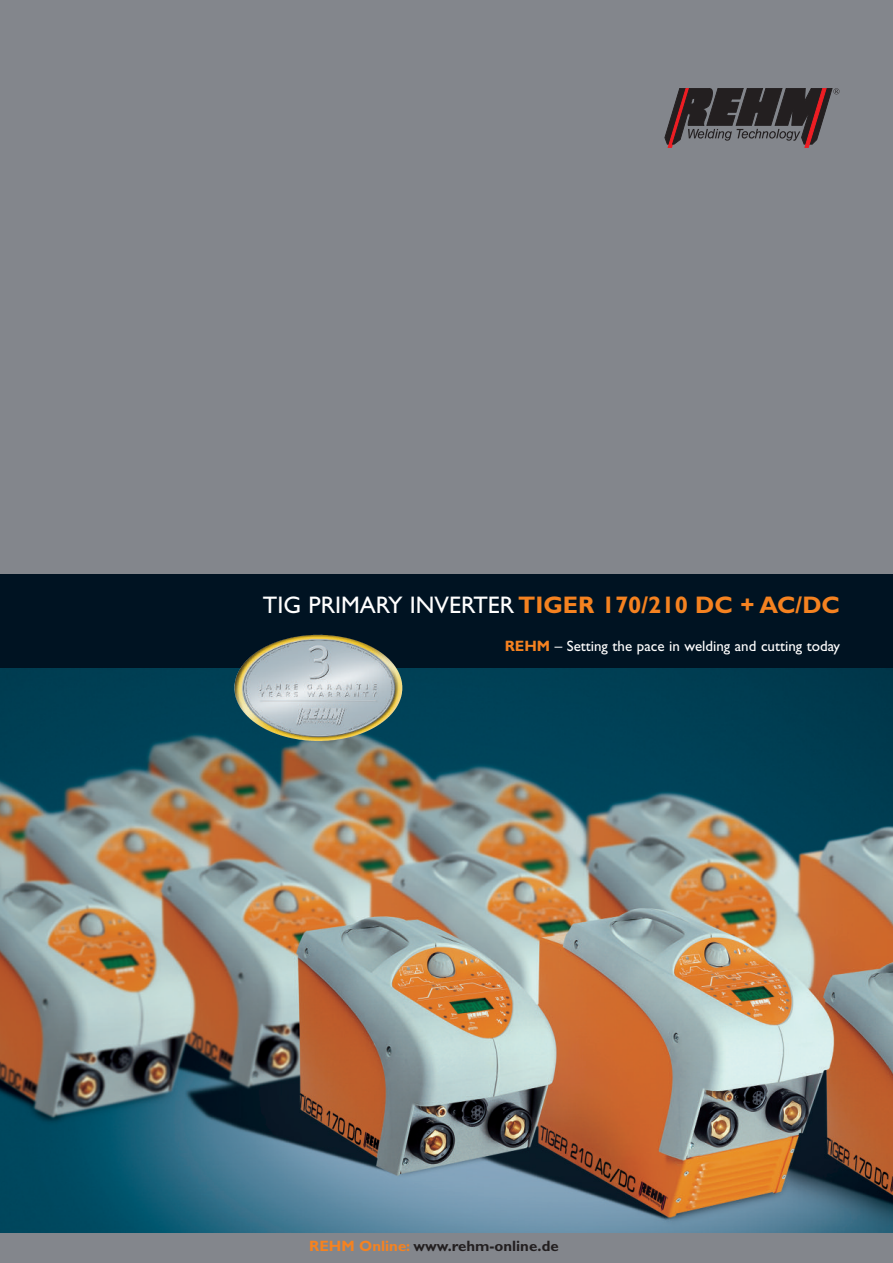
<style>
.page{position:relative;width:893px;height:1263px;background:#fff}
.page>*{position:absolute;margin:0;border:0;box-sizing:border-box;transform-origin:0 0}
.t1{font:700 24px "Gill Sans";color:#f58220}
.t2{font:15px "Gill Sans";color:#fff}
.t3{font:700 15px "Gill Sans";color:#231f20}
.s1{font-weight:400;color:#fff}
.s2{font-weight:700;color:#f58220}
.s3{color:#f58220}
</style>
<div class="page">
<div style="left:0;top:0;width:893px;height:574px;background:#83868c"></div>
<img style="left:0;top:668px;width:893px;height:565px">
<div style="left:0;top:1233px;width:893px;height:30px;background:#83868c"></div>
<div style="left:0;top:574px;width:893px;height:94px;background:#001322"></div>
<img style="left:390px;top:661px;width:12px;height:43px">
<svg style="left:665px;top:88px;width:174px;height:59px"></svg>
<h1 class="t1" style="left:263px;top:595px;width:579px"><span class="s1">TIG PRIMARY INVERTER</span> TIGER 170/210 DC + AC/DC</h1>
<p class="t2" style="left:505px;top:641px;width:337px"><span class="s2">REHM</span> – Setting the pace in welding and cutting today</p>
<p class="t3" style="left:309px;top:1240px;width:251px"><span class="s3">REHM Online:</span> www.rehm-online.de</p>
</div>
